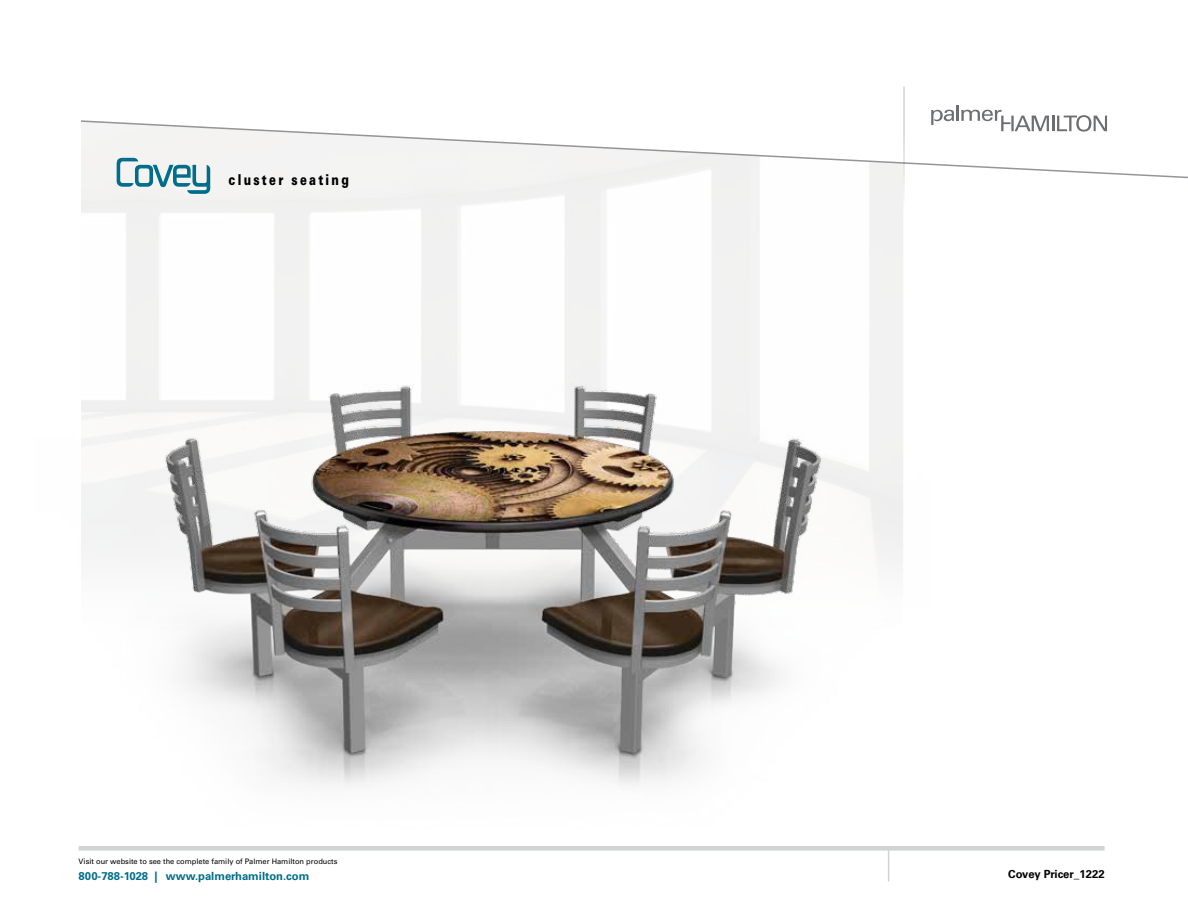
<style>
.page{position:relative;width:1188px;height:918px;background:#fff}
.page>*{position:absolute;margin:0;border:0;box-sizing:border-box;transform-origin:0 0}
.t1{font:900 15px "Univers LT Std";letter-spacing:.2em;color:#000;scale:.75 1}
.t2{font:700 11.25px "Univers LT Std";color:#006d8a}
.t3{font:700 11.25px "Univers LT Std";color:#000}
.t4{font:7.5px "Univers LT Std";color:#000}
</style>
<div class="page">
<hr style="left:888px;top:848px;width:1px;height:34px;background:#d1d3d4">
<div style="left:79px;top:846px;width:1026px;height:5px;background:#d1d3d4"></div>
<svg style="left:81px;top:120px;width:1107px;height:60px"></svg>
<svg style="left:117px;top:158px;width:93px;height:36px"></svg>
<svg style="left:931px;top:105px;width:176px;height:27px"></svg>
<img style="left:81px;top:341px;width:822px;height:446px">
<hr style="left:903px;top:87px;width:2px;height:128px;background:#fff">
<h1 class="t1" style="left:229px;top:170px;width:162px">cluster seating</h1>
<p class="t4" style="left:79px;top:857px;width:260px">Visit our website to see the complete family of Palmer Hamilton products</p>
<h2 class="t2" style="left:79px;top:869px;width:232px">800-788-1028 | www.palmerhamilton.com</h2>
<h2 class="t3" style="left:1008px;top:868px;width:98px">Covey Pricer_1222</h2>
</div>
